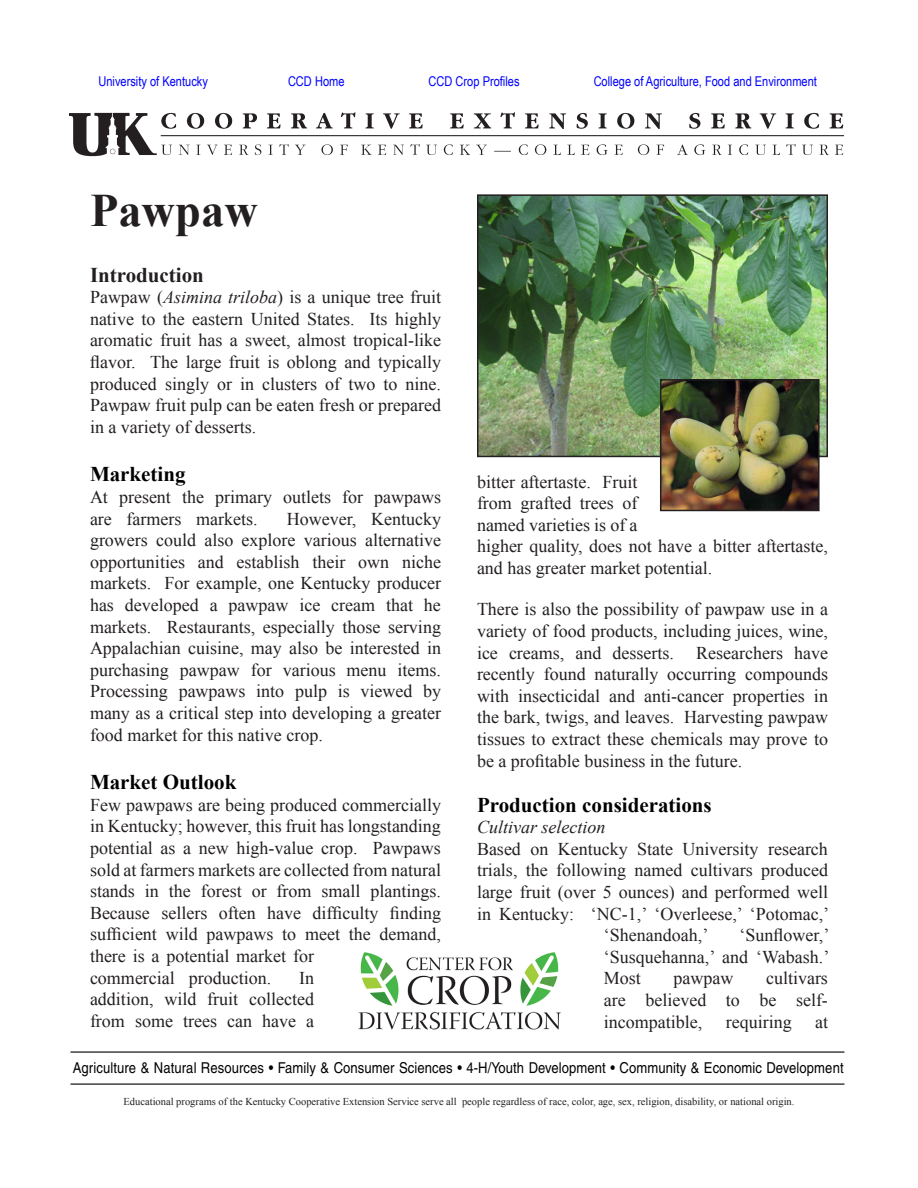
<style>
.page{position:relative;width:918px;height:1188px;background:#fff}
.page>*{position:absolute;margin:0;border:0;box-sizing:border-box;transform-origin:0 0}
.t1{font:700 46.5px "Times New Roman";color:#231f20}
.Heading_2{font:700 21px "Times New Roman";color:#000}
.Heading_4{font:700 21px "Times New Roman";color:#231f20}
.Body_Text{font:18px/21.6px "Times New Roman";color:#231f20;text-align:justify}
.t2{font:italic 18px "Times New Roman";color:#231f20}
.t3{font:15px "Helvetica";letter-spacing:.01em;color:#000;scale:.87 1}
.t4{font:13.5px "Arial Narrow";color:#00f}
.t5{font:10.5px "Times New Roman";color:#231f20}
.s1{font-style:italic}
</style>
<div class="page">
<hr style="left:70px;top:1051px;width:774px;height:2px;background:#000">
<hr style="left:70px;top:1084px;width:774px;height:1px;background:#000">
<img style="left:69px;top:112px;width:774px;height:45px">
<img style="left:480px;top:197px;width:345px;height:257px">
<div style="left:477px;top:194px;width:351px;height:263px;border:2px solid #231f20"></div>
<img style="left:663px;top:382px;width:154px;height:126px">
<div style="left:660px;top:379px;width:160px;height:132px;border:2px solid #231f20"></div>
<img style="left:358px;top:952px;width:203px;height:78px">
<p class="t4" style="left:98px;top:72px;width:111px">University of Kentucky</p>
<p class="t4" style="left:288px;top:72px;width:58px">CCD Home</p>
<p class="t4" style="left:429px;top:72px;width:93px">CCD Crop Profiles</p>
<p class="t4" style="left:594px;top:72px;width:225px">College of Agriculture, Food and Environment</p>
<p class="t1" style="left:90px;top:178px;width:169px">Pawpaw</p>
<p class="Heading_4" style="left:90px;top:260px;width:115px">Introduction</p>
<p class="Body_Text" style="left:90px;top:286px;width:353px">Pawpaw (<span class="s1">Asimina triloba</span>) is a unique tree fruit native to the eastern United States. Its highly aromatic fruit has a sweet, almost tropical-like flavor. The large fruit is oblong and typically produced singly or in clusters of two to nine.<br>Pawpaw fruit pulp can be eaten fresh or prepared in a variety of desserts.</p>
<p class="Heading_2" style="left:90px;top:460px;width:97px">Marketing</p>
<p class="Body_Text" style="left:90px;top:486px;width:353px">At present the primary outlets for pawpaws are farmers markets.</p>
<p class="Body_Text" style="left:477px;top:471px;width:352px;text-align:left">bitter aftertaste. Fruit<br>from grafted trees of<br>named varieties is of a<br>higher quality, does not have a bitter aftertaste, and has greater market potential.</p>
<p class="Body_Text" style="left:477px;top:598px;width:353px">There is also the possibility of pawpaw use in a variety of food products, including juices, wine, ice creams, and desserts. Researchers have recently found naturally occurring compounds with insecticidal and anti-cancer properties in the bark, twigs, and leaves. Harvesting pawpaw tissues to extract these chemicals may prove to be a profitable business in the future.</p>
<p class="Heading_2" style="left:477px;top:790px;width:236px">Production considerations</p>
<p class="t2" style="left:477px;top:815px;width:130px">Cultivar selection</p>
<p class="Body_Text" style="left:477px;top:838px;width:354px;text-align:center">Based on Kentucky State University research trials, the following named cultivars produced large fruit (over 5 ounces) and performed well in Kentucky: ‘NC-1,’ ‘Overleese,’ ‘Potomac,’ ‘Shenandoah,’</p>
<p class="Body_Text" style="left:90px;top:508px;width:353px;text-indent:197px">However, Kentucky growers could also explore various alternative opportunities and establish their own niche markets. For example, one Kentucky producer has developed a pawpaw ice cream that he markets. Restaurants, especially those serving Appalachian cuisine, may also be interested in purchasing pawpaw for various menu items.<br>Processing pawpaws into pulp is viewed by many as a critical step into developing a greater food market for this native crop.</p>
<p class="Heading_2" style="left:90px;top:768px;width:148px">Market Outlook</p>
<p class="Body_Text" style="left:90px;top:794px;width:353px;text-align:left">Few pawpaws are being produced commercially in Kentucky; however, this fruit has longstanding potential as a new high-value crop. Pawpaws sold at farmers markets are collected from natural stands in the forest or from small plantings.<br>Because sellers often have difficulty finding sufficient wild pawpaws to meet the demand, there is a potential market for<br>commercial production.</p>
<p class="Body_Text" style="left:604px;top:924px;width:227px;text-indent:136px">‘Sunflower,’ ‘Susquehanna,’ and ‘Wabash.’ Most</p>
<p class="Body_Text" style="left:90px;top:967px;width:226px;text-indent:209px">In addition, wild fruit collected from some trees can have a</p>
<p class="Body_Text" style="left:604px;top:967px;width:226px;text-indent:162px">cultivars are believed to be self&shy;incompatible,</p>
<p class="Body_Text" style="left:673px;top:967px;width:61px">pawpaw</p>
<p class="Body_Text" style="left:726px;top:1011px;width:67px">requiring</p>
<p class="Body_Text" style="left:815px;top:1011px;width:14px">at</p>
<p class="t3" style="left:73px;top:1059px;width:888px">Agriculture &amp; Natural Resources • Family &amp; Consumer Sciences • 4-H/Youth Development • Community &amp; Economic Development</p>
<p class="t5" style="left:124px;top:1095px;width:672px">Educational programs of the Kentucky Cooperative Extension Service serve all people regardless of race, color, age, sex, religion, disability, or national origin.</p>
</div>
